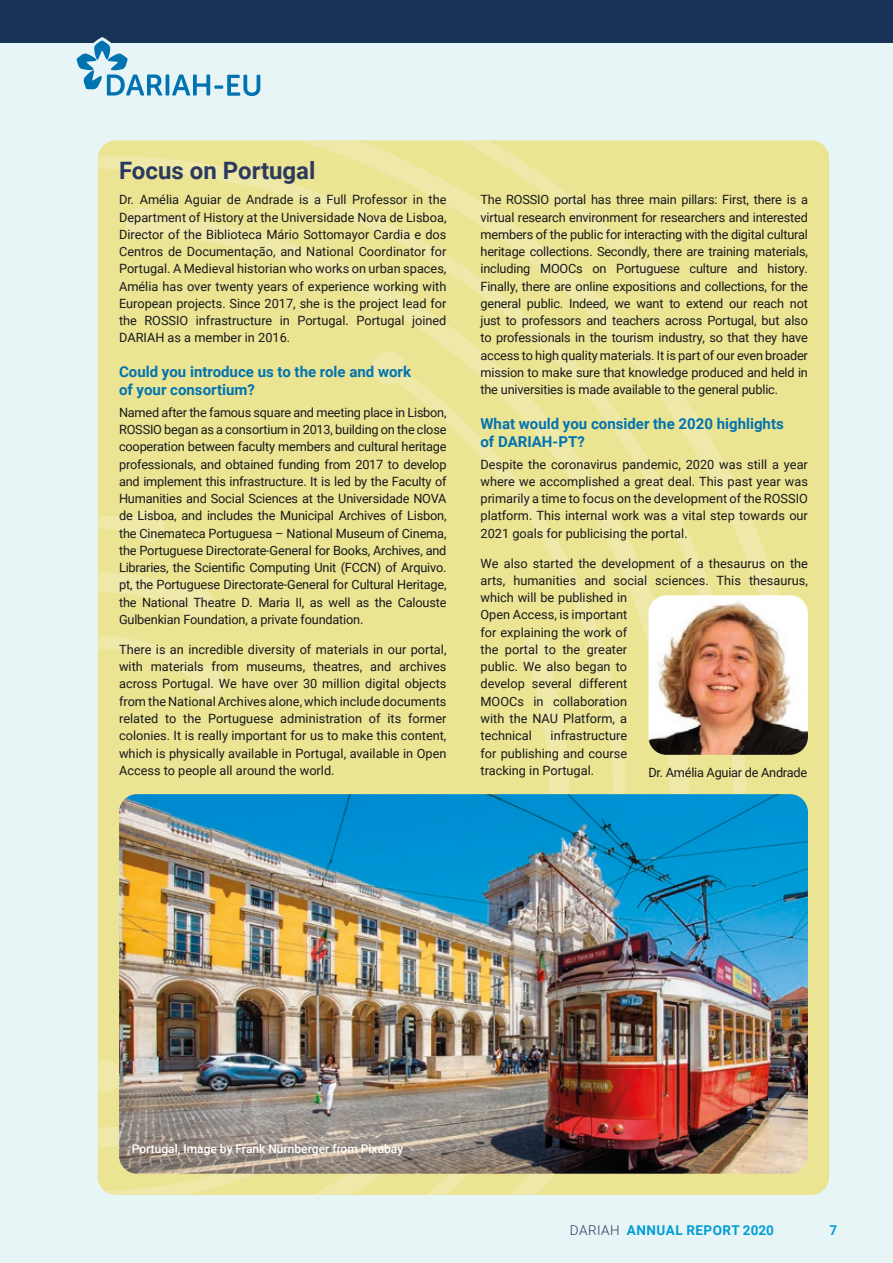
<style>
.page{position:relative;width:893px;height:1263px;background:#e8f5f7}
.page>*{position:absolute;margin:0;border:0;box-sizing:border-box;transform-origin:0 0}
._19-H-Focus{font:700 24px "Roboto";color:#2b3960}
.Focus_Heads{font:700 15px/18px "Roboto";color:#0173b0}
.t1{font:700 13.5px "Roboto";letter-spacing:.035em;color:#009dd5}
.Focus_Body{font:12.75px/17.2px "Roboto";color:#1a181c;text-align:justify}
._19-Body_3{font:12.75px/17.2px "Roboto";color:#1a181c;text-align:justify}
.Focus_Body-2{font:12.75px "Roboto";letter-spacing:-.02em;color:#1a181c}
._19-H5-Fig{font:500 12px "Roboto";color:#fff}
.s1{font-weight:300;color:#2b3960}
</style>
<div class="page">
<div style="left:0;top:0;width:893px;height:43px;background:#193357"></div>
<div style="left:98px;top:140px;width:731px;height:1055px;background:#eae493;border-radius:18px"></div>
<svg style="left:661px;top:140px;width:141px;height:455px"></svg>
<svg style="left:187px;top:140px;width:474px;height:654px"></svg>
<svg style="left:98px;top:140px;width:89px;height:1055px"></svg>
<div style="left:126px;top:207px;width:33px;height:33px;background:#eee9a8;border-radius:50%"></div>
<div style="left:372px;top:351px;width:34px;height:34px;background:#eee9a8;border-radius:50%"></div>
<div style="left:632px;top:259px;width:33px;height:34px;background:#eee9a8;border-radius:50%"></div>
<div style="left:192px;top:665px;width:33px;height:33px;background:#eee9a8;border-radius:50%"></div>
<svg style="left:98px;top:509px;width:119px;height:584px"></svg>
<div style="left:520px;top:636px;width:33px;height:33px;background:#eee9a8;border-radius:50%"></div>
<hr style="left:166px;top:75px;width:3px;height:21px;background:#0173b0">
<svg style="left:76px;top:37px;width:87px;height:59px"></svg>
<svg style="left:172px;top:75px;width:88px;height:21px"></svg>
<img style="left:119px;top:794px;width:689px;height:380px">
<img style="left:648px;top:595px;width:160px;height:160px">
<p class="_19-H-Focus" style="left:119px;top:153px;width:198px">Focus on Portugal</p>
<p class="_19-Body_3" style="left:119px;top:191px;width:329px">Dr. Amélia Aguiar de Andrade is a Full Professor in the Department of History at the Universidade Nova de Lisboa, Director of the Biblioteca Mário Sottomayor Cardia e dos Centros de Documentação, and National Coordinator for Portugal. A Medieval historian who works on urban spaces, Amélia has over twenty years of experience working with European projects. Since 2017, she is the project lead for the ROSSIO infrastructure in Portugal. Portugal joined DARIAH as a member in 2016.</p>
<p class="Focus_Heads" style="left:119px;top:363px;width:293px">Could you introduce us to the role and work of your consortium?</p>
<p class="Focus_Body" style="left:119px;top:403px;width:329px">Named after the famous square and meeting place in Lisbon, ROSSIO began as a consortium in 2013, building on the close cooperation between faculty members and cultural heritage professionals, and obtained funding from 2017 to develop and implement this infrastructure. It is led by the Faculty of Humanities and Social Sciences at the Universidade NOVA de Lisboa, and includes the Municipal Archives of Lisbon, the Cinemateca Portuguesa – National Museum of Cinema, the Portuguese Directorate-General for Books, Archives, and Libraries, the Scientific Computing Unit (FCCN) of Arquivo. pt, the Portuguese Directorate-General for Cultural Heritage, the National Theatre D. Maria II, as well as the Calouste Gulbenkian Foundation, a private foundation.</p>
<p class="Focus_Body" style="left:119px;top:640px;width:329px">There is an incredible diversity of materials in our portal, with materials from museums, theatres, and archives across Portugal. We have over 30 million digital objects from the National Archives alone, which include documents related to the Portuguese administration of its former colonies. It is really important for us to make this content, which is physically available in Portugal, available in Open Access to people all around the world.</p>
<p class="Focus_Body" style="left:480px;top:191px;width:329px">The ROSSIO portal has three main pillars: First, there is a virtual research environment for researchers and interested members of the public for interacting with the digital cultural heritage collections. Secondly, there are training materials, including MOOCs on Portuguese culture and history.<br>Finally, there are online expositions and collections, for the general public. Indeed, we want to extend our reach not just to professors and teachers across Portugal, but also to professionals in the tourism industry, so that they have access to high quality materials. It is part of our even broader mission to make sure that knowledge produced and held in the universities is made available to the general public.</p>
<p class="Focus_Heads" style="left:480px;top:414px;width:305px">What would you consider the 2020 highlights of DARIAH-PT?</p>
<p class="Focus_Body" style="left:480px;top:455px;width:329px">Despite the coronavirus pandemic, 2020 was still a year where we accomplished a great deal. This past year was primarily a time to focus on the development of the ROSSIO platform. This internal work was a vital step towards our 2021 goals for publicising the portal.</p>
<p class="Focus_Body" style="left:480px;top:554px;width:329px;text-align:left">We also started the development of a thesaurus on the arts, humanities and social sciences. This thesaurus, which will be published in<br>Open Access, is important<br>for explaining the work of<br>the portal to the greater<br>public. We also began to<br>develop several different<br>MOOCs in collaboration<br>with the NAU Platform, a<br>technical</p>
<p class="Focus_Body" style="left:480px;top:727px;width:148px;text-indent:70px">infrastructure for publishing and course tracking in Portugal.</p>
<p class="Focus_Body-2" style="left:648px;top:763px;width:160px">Dr. Amélia Aguiar de Andrade</p>
<p class="_19-H5-Fig" style="left:132px;top:1140px;width:273px">Portugal, Image by Frank Nürnberger from Pixabay</p>
<p class="t1" style="left:570px;top:1220px;width:206px"><span class="s1">DARIAH</span> ANNUAL REPORT 2020</p>
<p class="t1" style="left:830px;top:1220px;width:9px">7</p>
</div>
